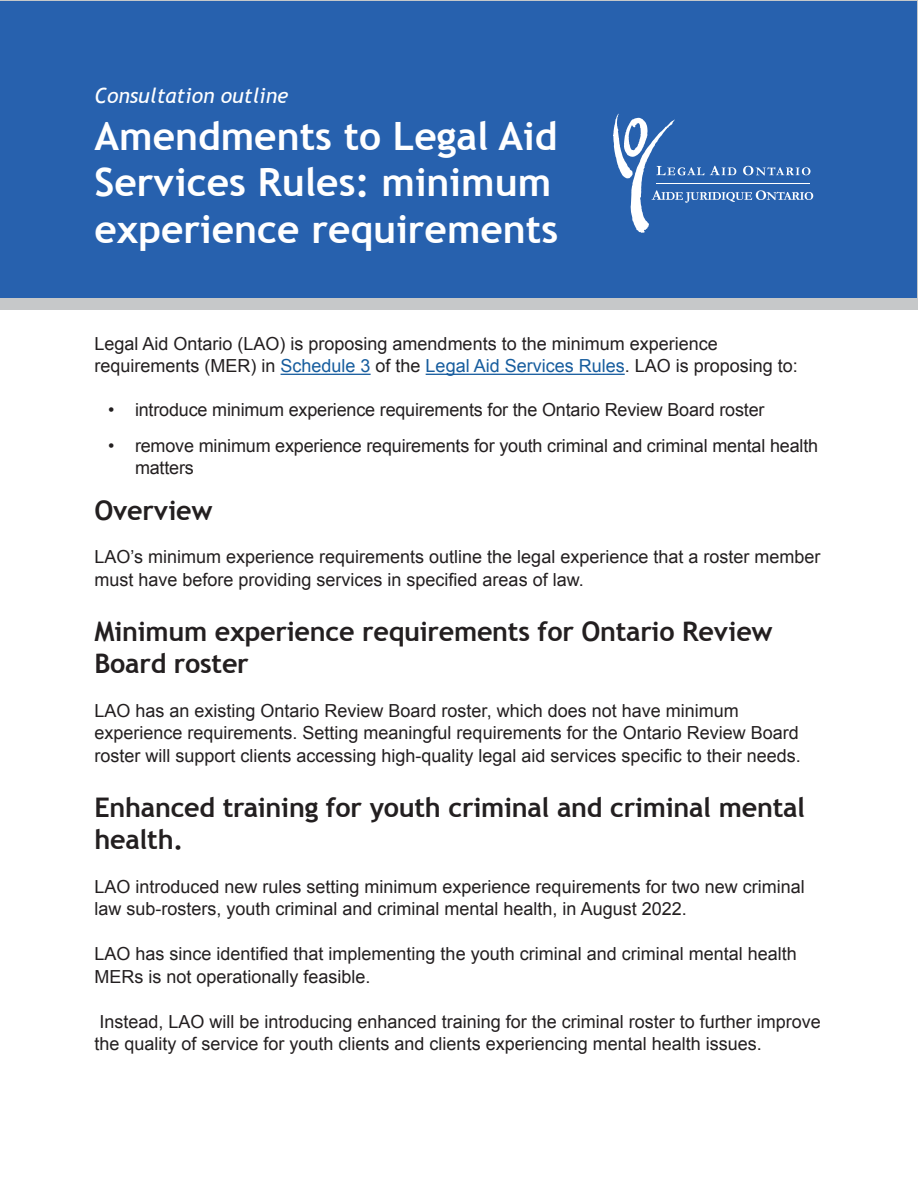
<style>
.page{position:relative;width:918px;height:1188px;background:#fff}
.page>*{position:absolute;margin:0;border:0;box-sizing:border-box;transform-origin:0 0}
.Heading_1__title_pag{font:700 39px/46.8px "Trebuchet MS";color:#fff}
.Heading_3{font:700 27px/32.4px "Trebuchet MS";letter-spacing:-.01em;color:#231f20}
.Heading_1__title_pag-2{font:italic 21px "Trebuchet MS";color:#fff}
.t1{font:18px/22.5px "Arial";color:#231f20}
.s1{color:#175d9e}
</style>
<div class="page">
<div style="left:0;top:0;width:918px;height:310px;background:#c6c8c9"></div>
<div style="left:1px;top:1px;width:916px;height:297px;background:#2761ae"></div>
<svg style="left:613px;top:114px;width:200px;height:119px"></svg>
<hr style="left:281px;top:374px;width:90px;height:1px;background:#175d9e">
<hr style="left:426px;top:374px;width:199px;height:1px;background:#175d9e">
<h1 class="Heading_1__title_pag-2" style="left:94px;top:83px;width:196px">Consultation outline</h1>
<h1 class="Heading_1__title_pag" style="left:94px;top:112px;width:465px">Amendments to Legal Aid<br>Services Rules: minimum experience requirements</h1>
<p class="t1" style="left:94px;top:333px;width:705px">Legal Aid Ontario (LAO) is proposing amendments to the minimum experience requirements (MER) in <span class="s1">Schedule 3</span> of the <span class="s1">Legal Aid Services Rules</span>. LAO is proposing to:</p>
<p class="t1" style="left:108px;top:399px;width:658px">• introduce minimum experience requirements for the Ontario Review Board roster</p>
<p class="t1" style="left:135px;top:434px;width:685px;text-indent:-27px">• remove minimum experience requirements for youth criminal and criminal mental health matters</p>
<h3 class="Heading_3" style="left:94px;top:494px;width:120px">Overview</h3>
<p class="t1" style="left:94px;top:546px;width:727px">LAO’s minimum experience requirements outline the legal experience that a roster member must have before providing services in specified areas of law.</p>
<h3 class="Heading_3" style="left:94px;top:615px;width:680px">Minimum experience requirements for Ontario Review<br>Board roster</h3>
<p class="t1" style="left:94px;top:699px;width:708px">LAO has an existing Ontario Review Board roster, which does not have minimum experience requirements. Setting meaningful requirements for the Ontario Review Board roster will support clients accessing high-quality legal aid services specific to their needs.</p>
<h3 class="Heading_3" style="left:94px;top:791px;width:712px">Enhanced training for youth criminal and criminal mental health.</h3>
<p class="t1" style="left:94px;top:875px;width:712px">LAO introduced new rules setting minimum experience requirements for two new criminal law sub-rosters, youth criminal and criminal mental health, in August 2022.</p>
<p class="t1" style="left:94px;top:943px;width:704px">LAO has since identified that implementing the youth criminal and criminal mental health<br>MERs is not operationally feasible.</p>
<p class="t1" style="left:94px;top:1010px;width:728px">Instead, LAO will be introducing enhanced training for the criminal roster to further improve the quality of service for youth clients and clients experiencing mental health issues.</p>
</div>
